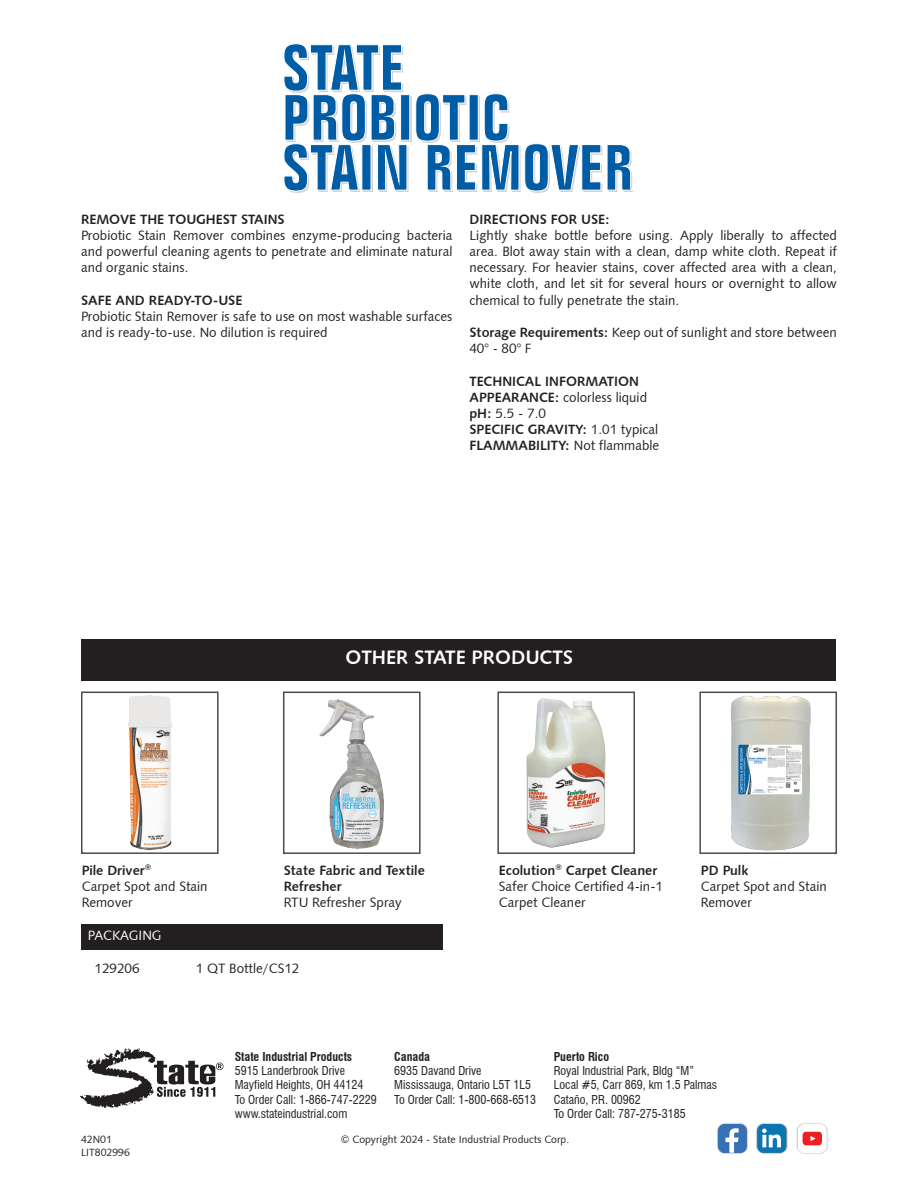
<style>
.page{position:relative;width:918px;height:1188px;background:#fff}
.page>*{position:absolute;margin:0;border:0;box-sizing:border-box;transform-origin:0 0}
.t1{font:19.5px "Humanist 531 BT Bold A";color:#fff}
.t2{font:13.5px/16.2px "Humanist 531 BT Roman A";color:#231f20}
.t3{font:13.5px "Humanist 531 BT Bold A";color:#231f20}
.t4{font:13.5px "Humanist 531 BT Roman A";color:#fff}
.t5{font:condensed 12px "Swiss 721 BT";color:#231f20}
.t6{font:700 condensed 12px "Swiss 721 BT";color:#231f20}
.t7{font:10.5px "Humanist 531 BT Roman A";color:#231f20}
.s1{font-family:"Humanist 531 BT Bold A"}
.s2{font-family:"Humanist 531 BT Roman A"}
</style>
<div class="page">
<svg style="left:81px;top:1048px;width:142px;height:60px"></svg>
<img style="left:717px;top:1123px;width:31px;height:31px">
<div style="left:718px;top:1124px;width:29px;height:29px;background:#3670b7;border-radius:7px"></div>
<svg style="left:725px;top:1128px;width:14px;height:25px"></svg>
<img style="left:756px;top:1123px;width:32px;height:31px">
<div style="left:757px;top:1124px;width:29px;height:29px;background:#0c76b4;border-radius:7px"></div>
<svg style="left:762px;top:1129px;width:19px;height:18px"></svg>
<img style="left:798px;top:1123px;width:28px;height:3px">
<img style="left:796px;top:1126px;width:4px;height:26px">
<img style="left:824px;top:1126px;width:4px;height:26px">
<img style="left:800px;top:1151px;width:24px;height:3px">
<div style="left:798px;top:1124px;width:29px;height:29px;background:#fff;border-radius:7px"></div>
<img style="left:802px;top:1131px;width:18px;height:15px">
<svg style="left:803px;top:1132px;width:19px;height:13px"></svg>
<div style="left:402px;top:97px;width:9px;height:45px;background:#ebf0f4"></div>
<svg style="left:409px;top:95px;width:1px;height:44px"></svg>
<svg style="left:284px;top:44px;width:125px;height:149px"></svg>
<svg style="left:415px;top:93px;width:218px;height:100px"></svg>
<div style="left:81px;top:924px;width:362px;height:26px;background:#231f20"></div>
<div style="left:82px;top:639px;width:754px;height:42px;background:#231f20"></div>
<img style="left:128px;top:695px;width:45px;height:155px">
<div style="left:81px;top:692px;width:138px;height:162px;border:2px solid #4b4c4d"></div>
<img style="left:319px;top:699px;width:65px;height:150px">
<div style="left:283px;top:692px;width:138px;height:162px;border:2px solid #4b4c4d"></div>
<img style="left:526px;top:698px;width:80px;height:150px">
<div style="left:497px;top:692px;width:138px;height:162px;border:2px solid #4b4c4d"></div>
<img style="left:730px;top:696px;width:81px;height:154px">
<div style="left:699px;top:692px;width:138px;height:162px;border:2px solid #4b4c4d"></div>
<p class="t3" style="left:81px;top:211px;width:205px">REMOVE THE TOUGHEST STAINS</p>
<p class="t2" style="left:81px;top:227px;width:373px;text-align:justify">Probiotic Stain Remover combines enzyme-producing bacteria and powerful cleaning agents to penetrate and eliminate natural and organic stains.</p>
<p class="t3" style="left:81px;top:292px;width:163px">SAFE AND READY-TO-USE</p>
<p class="t2" style="left:81px;top:308px;width:373px">Probiotic Stain Remover is safe to use on most washable surfaces and is ready-to-use. No dilution is required</p>
<p class="t3" style="left:469px;top:211px;width:142px">DIRECTIONS FOR USE:</p>
<p class="t2" style="left:469px;top:227px;width:369px;text-align:justify">Lightly shake bottle before using. Apply liberally to affected area. Blot away stain with a clean, damp white cloth. Repeat if necessary. For heavier stains, cover affected area with a clean, white cloth, and let sit for several hours or overnight to allow chemical to fully penetrate the stain.</p>
<p class="t2" style="left:469px;top:324px;width:369px"><span class="s1">Storage Requirements:</span> Keep out of sunlight and store between<br>40° - 80° F</p>
<p class="t3" style="left:469px;top:373px;width:171px">TECHNICAL INFORMATION</p>
<p class="t2" style="left:469px;top:389px;width:179px"><span class="s1">APPEARANCE:</span> colorless liquid</p>
<p class="t2" style="left:469px;top:405px;width:78px"><span class="s1">pH:</span> 5.5 - 7.0</p>
<p class="t3" style="left:469px;top:421px;width:190px">SPECIFIC GRAVITY: <span class="s2">1.01 typical</span></p>
<p class="t3" style="left:469px;top:437px;width:191px">FLAMMABILITY: <span class="s2">Not flammable</span></p>
<p class="t1" style="left:346px;top:646px;width:229px">OTHER STATE PRODUCTS</p>
<p class="t3" style="left:82px;top:862px;width:71px">Pile Driver<sup>®</sup></p>
<p class="t2" style="left:82px;top:878px;width:127px">Carpet Spot and Stain</p>
<p class="t2" style="left:82px;top:894px;width:52px">Remover</p>
<p class="t3" style="left:284px;top:862px;width:143px">State Fabric and Textile</p>
<p class="t3" style="left:284px;top:878px;width:59px">Refresher</p>
<p class="t2" style="left:284px;top:894px;width:120px">RTU Refresher Spray</p>
<p class="t4" style="left:88px;top:927px;width:75px">PACKAGING</p>
<p class="t2" style="left:94px;top:960px;width:47px">129206</p>
<p class="t2" style="left:196px;top:960px;width:105px">1 QT Bottle/CS12</p>
<p class="t3" style="left:499px;top:862px;width:160px">Ecolution<sup>®</sup> Carpet Cleaner</p>
<p class="t2" style="left:499px;top:878px;width:166px">Safer Choice Certified 4-in-1<br>Carpet Cleaner</p>
<p class="t3" style="left:701px;top:862px;width:49px">PD Pulk</p>
<p class="t2" style="left:701px;top:878px;width:127px">Carpet Spot and Stain</p>
<p class="t2" style="left:701px;top:894px;width:52px">Remover</p>
<p class="t6" style="left:235px;top:1049px;width:119px">State Industrial Products</p>
<p class="t5" style="left:235px;top:1063px;width:112px">5915 Landerbrook Drive</p>
<p class="t5" style="left:235px;top:1078px;width:130px">Mayfield Heights, OH 44124</p>
<p class="t5" style="left:235px;top:1092px;width:143px">To Order Call: 1-866-747-2229</p>
<p class="t5" style="left:235px;top:1107px;width:114px">www.stateindustrial.com</p>
<p class="t6" style="left:394px;top:1049px;width:37px">Canada</p>
<p class="t5" style="left:394px;top:1063px;width:89px">6935 Davand Drive</p>
<p class="t5" style="left:394px;top:1078px;width:138px">Mississauga, Ontario L5T 1L5</p>
<p class="t5" style="left:394px;top:1092px;width:143px">To Order Call: 1-800-668-6513</p>
<p class="t6" style="left:554px;top:1049px;width:57px">Puerto Rico</p>
<p class="t5" style="left:554px;top:1063px;width:142px">Royal Industrial Park, Bldg “M”</p>
<p class="t5" style="left:554px;top:1078px;width:165px">Local #5, Carr 869, km 1.5 Palmas</p>
<p class="t5" style="left:554px;top:1092px;width:89px">Cataño, P.R. 00962</p>
<p class="t5" style="left:554px;top:1107px;width:134px">To Order Call: 787-275-3185</p>
<p class="t7" style="left:81px;top:1133px;width:32px">42N01</p>
<p class="t7" style="left:341px;top:1133px;width:230px">© Copyright 2024 - State Industrial Products Corp.</p>
<p class="t7" style="left:81px;top:1145px;width:50px">LIT802996</p>
</div>
